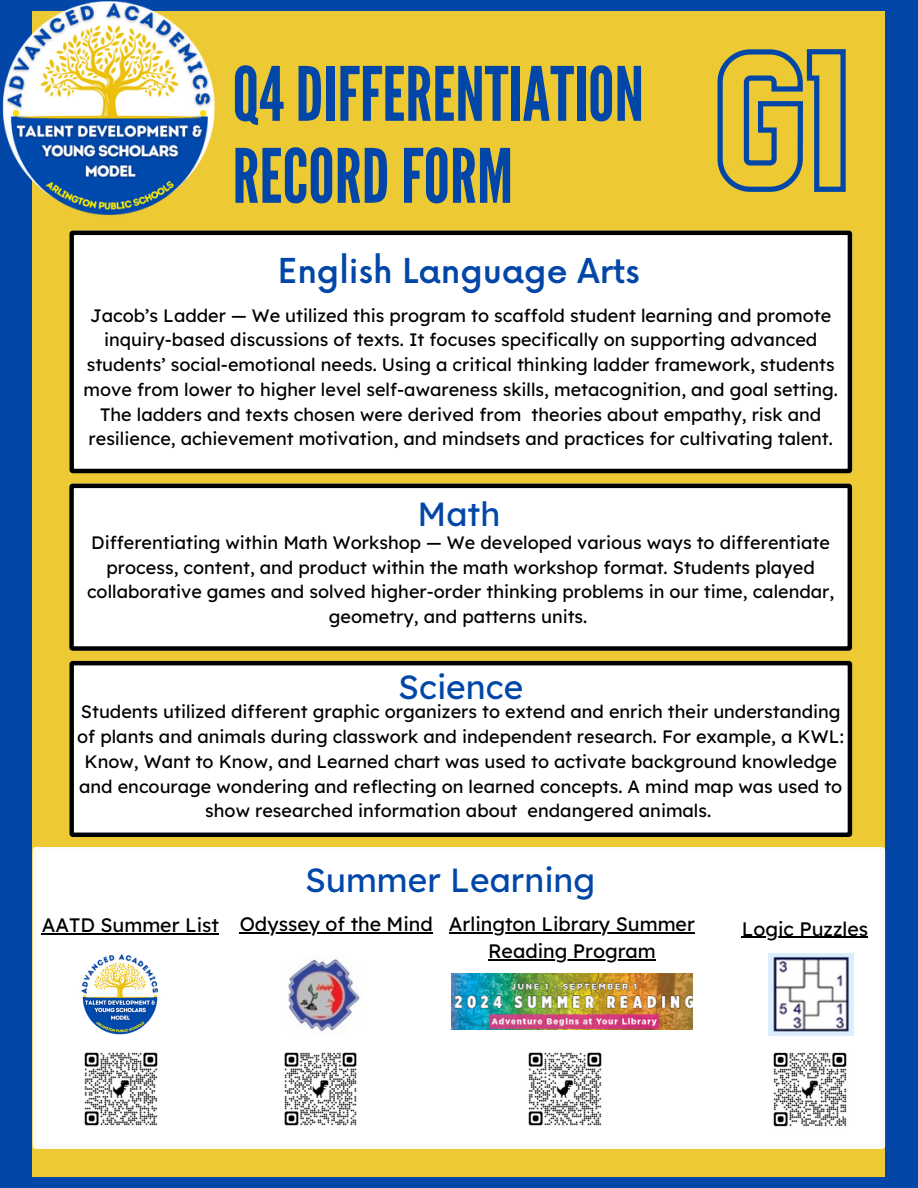
<style>
.page{position:relative;width:918px;height:1188px;background:#0247a8}
.page>*{position:absolute;margin:0;border:0;box-sizing:border-box;transform-origin:0 0}
.t1{font:74.7px/82.1px "League Gothic";color:#0247a8}
.t2{font:33.45px "Lexend Deca";color:#0247a8}
.t3{font:500 33.45px "Now";color:#0247a8}
.t4{font:19.5px "Lexend Deca";color:#000}
.t5{font:18px/24.8px "Lexend Deca";color:#000;text-align:center}
</style>
<div class="page">
<div style="left:33px;top:11px;width:852px;height:1165px;background:#edca33"></div>
<div style="left:33px;top:847px;width:852px;height:302px;background:#fff"></div>
<img style="left:451px;top:974px;width:241px;height:55px">
<img style="left:277px;top:953px;width:89px;height:83px">
<img style="left:769px;top:953px;width:84px;height:82px">
<img style="left:766px;top:1046px;width:88px;height:87px">
<img style="left:79px;top:953px;width:82px;height:83px">
<img style="left:78px;top:1046px;width:86px;height:86px">
<img style="left:521px;top:1045px;width:87px;height:87px">
<img style="left:277px;top:1046px;width:87px;height:86px">
<hr style="left:449px;top:932px;width:246px;height:1px;background:#000">
<hr style="left:488px;top:959px;width:168px;height:1px;background:#000">
<hr style="left:240px;top:932px;width:193px;height:1px;background:#000">
<hr style="left:742px;top:937px;width:126px;height:1px;background:#000">
<hr style="left:42px;top:933px;width:177px;height:2px;background:#000">
<img style="left:2px;top:1px;width:213px;height:219px">
<div style="left:69px;top:231px;width:783px;height:242px;background:#fff"></div>
<svg style="left:69px;top:484px;width:783px;height:167px;background:#efefef"></svg>
<svg style="left:717px;top:49px;width:129px;height:143px"></svg>
<div style="left:69px;top:661px;width:783px;height:176px;background:#fff"></div>
<p class="t1" style="left:232px;top:55px;width:413px">Q4DIFFERENTIATION<br>RECORDFORM</p>
<p class="t3" style="left:278px;top:253px;width:363px">English Language Arts</p>
<p class="t5" style="left:84px;top:303px;width:756px">Jacob’s Ladder — We utilized this program to scaffold student learning and promote inquiry-based discussions of texts. It focuses specifically on supporting advanced students’ social-emotional needs. Using a critical thinking ladder framework, students move from lower to higher level self-awareness skills, metacognition, and goal setting.<br>The ladders and texts chosen were derived from theories about empathy, risk and resilience, achievement motivation, and mindsets and practices for cultivating talent.</p>
<p class="t2" style="left:417px;top:493px;width:84px">Math</p>
<p class="t5" style="left:87px;top:530px;width:749px">Differentiating within Math Workshop — We developed various ways to differentiate process, content, and product within the math workshop format. Students played collaborative games and solved higher-order thinking problems in our time, calendar, geometry, and patterns units.</p>
<h2 class="t2" style="left:398px;top:665px;width:127px">Science</h2>
<p class="t5" style="left:77px;top:699px;width:769px">Students utilized different graphic organizers to extend and enrich their understanding of plants and animals during classwork and independent research. For example, a KWL:<br>Know, Want to Know, and Learned chart was used to activate background knowledge and encourage wondering and reflecting on learned concepts. A mind map was used to show researched information about endangered animals.</p>
<h1 class="t2" style="left:305px;top:859px;width:292px">Summer Learning</h1>
<h4 class="t4" style="left:449px;top:911px;width:247px">Arlington Library Summer</h4>
<p class="t4" style="left:488px;top:938px;width:169px">Reading Program</p>
<p class="t4" style="left:42px;top:913px;width:179px">AATD Summer List</p>
<p class="t4" style="left:240px;top:911px;width:195px">Odyssey of the Mind</p>
<p class="t4" style="left:742px;top:916px;width:128px">Logic Puzzles</p>
</div>
